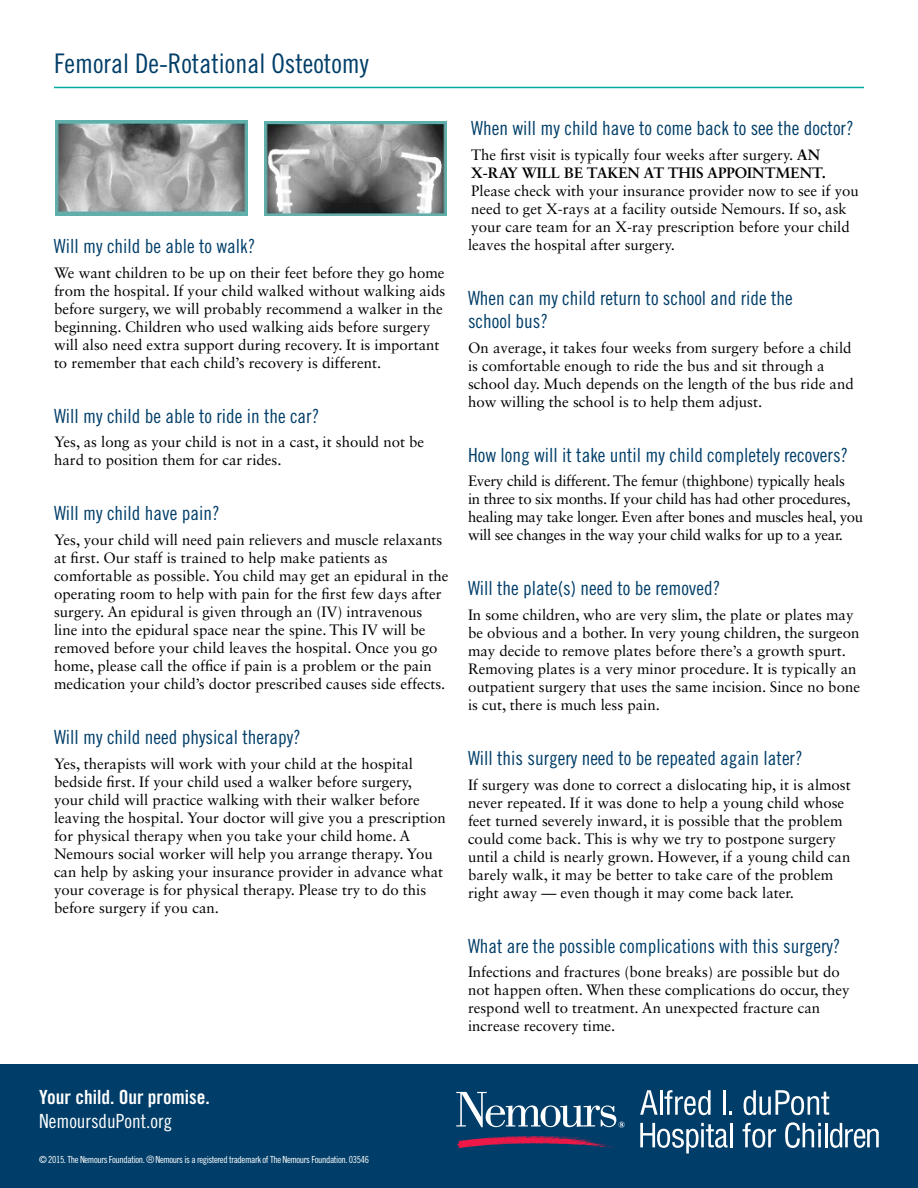
<style>
.page{position:relative;width:918px;height:1188px;background:#fff}
.page>*{position:absolute;margin:0;border:0;box-sizing:border-box;transform-origin:0 0}
.t1{font:27px "Trade Gothic LT Std Cn 18";color:#003e69}
.t2{font:19.5px/23.4px "Trade Gothic LT Std Cn 18";color:#003e69}
.t3{font:19.5px "Trade Gothic LT Std Bd Cn 20";color:#fff}
.t4{font:19.5px "Trade Gothic LT Std Cn 18";color:#fff}
.t5{font:15px/18px "Sabon LT Std";color:#000}
.t6{font:15px/18px "Sabon LT Std";letter-spacing:-.02em;color:#000}
.t7{font:9.75px "Trade Gothic LT Std Cn 18";letter-spacing:-.04em;color:#fff}
.s1{font-weight:700}
.s2{font-family:"Helvetica LT Std";font-stretch:condensed}
</style>
<div class="page">
<div style="left:0;top:1064px;width:918px;height:124px;background:#003e69"></div>
<svg style="left:457px;top:1136px;width:160px;height:13px"></svg>
<svg style="left:456px;top:1092px;width:169px;height:36px"></svg>
<svg style="left:640px;top:1090px;width:18px;height:25px"></svg>
<hr style="left:660px;top:1090px;width:2px;height:25px;background:#fff">
<svg style="left:664px;top:1090px;width:47px;height:25px"></svg>
<hr style="left:723px;top:1090px;width:3px;height:25px;background:#fff">
<svg style="left:729px;top:1111px;width:3px;height:4px"></svg>
<svg style="left:743px;top:1090px;width:86px;height:25px"></svg>
<svg style="left:640px;top:1123px;width:88px;height:31px"></svg>
<hr style="left:730px;top:1123px;width:3px;height:24px;background:#fff">
<svg style="left:743px;top:1123px;width:33px;height:25px"></svg>
<svg style="left:785px;top:1122px;width:36px;height:26px"></svg>
<hr style="left:818px;top:1129px;width:3px;height:18px;background:#fff">
<hr style="left:825px;top:1123px;width:3px;height:24px;background:#fff">
<svg style="left:830px;top:1123px;width:49px;height:25px"></svg>
<hr style="left:54px;top:87px;width:810px;height:1px;background:#00aca1">
<img style="left:56px;top:121px;width:191px;height:94px">
<img style="left:264px;top:122px;width:183px;height:93px">
<h1 class="t1" style="left:54px;top:48px;width:316px">Femoral De-Rotational Osteotomy</h1>
<h2 class="t2" style="left:54px;top:234px;width:203px">Will my child be able to walk?</h2>
<p class="t5" style="left:54px;top:263px;width:393px">We want children to be up on their feet before they go home from the hospital. If your child walked without walking aids before surgery, we will probably recommend a walker in the beginning. Children who used walking aids before surgery will also need extra support during recovery. It is important to remember that each child’s recovery is different.</p>
<h2 class="t2" style="left:54px;top:404px;width:267px">Will my child be able to ride in the car?</h2>
<p class="t5" style="left:54px;top:433px;width:372px">Yes, as long as your child is not in a cast, it should not be hard to position them for car rides.</p>
<h2 class="t2" style="left:54px;top:501px;width:167px">Will my child have pain?</h2>
<p class="t5" style="left:54px;top:531px;width:396px">Yes, your child will need pain relievers and muscle relaxants at first. Our staff is trained to help make patients as comfortable as possible. You child may get an epidural in the operating room to help with pain for the first few days after surgery. An epidural is given through an (IV) intravenous line into the epidural space near the spine. This IV will be removed before your child leaves the hospital. Once you go home, please call the office if pain is a problem or the pain medication your child’s doctor prescribed causes side effects.</p>
<h2 class="t2" style="left:54px;top:725px;width:248px">Will my child need physical therapy?</h2>
<p class="t5" style="left:54px;top:754px;width:393px">Yes, therapists will work with your child at the hospital bedside first. If your child used a walker before surgery, your child will practice walking with their walker before leaving the hospital. Your doctor will give you a prescription for physical therapy when you take your child home. A Nemours social worker will help you arrange therapy. You can help by asking your insurance provider in advance what your coverage is for physical therapy. Please try to do this before surgery if you can.</p>
<h2 class="t2" style="left:471px;top:116px;width:384px">When will my child have to come back to see the doctor?</h2>
<p class="t5" style="left:471px;top:145px;width:356px">The first visit is typically four weeks after surgery. <span class="s1">AN<br>X-RAY WILL BE TAKEN AT THIS APPOINTMENT.</span></p>
<p class="t5" style="left:468px;top:181px;width:392px">Please check with your insurance provider now to see if you need to get X-rays at a facility outside Nemours. If so, ask your care team for an X-ray prescription before your child leaves the hospital after surgery.</p>
<h2 class="t2" style="left:468px;top:286px;width:326px">When can my child return to school and ride the school bus?</h2>
<p class="t5" style="left:468px;top:338px;width:387px">On average, it takes four weeks from surgery before a child is comfortable enough to ride the bus and sit through a school day. Much depends on the length of the bus ride and how willing the school is to help them adjust.</p>
<h2 class="t2" style="left:468px;top:443px;width:382px">How long will it take until my child completely recovers?</h2>
<p class="t6" style="left:468px;top:472px;width:397px">Every child is different. The femur (thighbone) typically heals<br>in three to six months. If your child has had other procedures, healing may take longer. Even after bones and muscles heal, you will see changes in the way your child walks for up to a year.</p>
<h2 class="t2" style="left:468px;top:577px;width:254px">Will the plate(s) need to be removed?</h2>
<p class="t5" style="left:468px;top:606px;width:394px">In some children, who are very slim, the plate or plates may be obvious and a bother. In very young children, the surgeon may decide to remove plates before there’s a growth spurt.<br>Removing plates is a very minor procedure. It is typically an outpatient surgery that uses the same incision. Since no bone is cut, there is much less pain.</p>
<h2 class="t2" style="left:468px;top:746px;width:336px">Will this surgery need to be repeated again later?</h2>
<p class="t5" style="left:468px;top:775px;width:384px">If surgery was done to correct a dislocating hip, it is almost never repeated. If it was done to help a young child whose feet turned severely inward, it is possible that the problem could come back. This is why we try to postpone surgery until a child is nearly grown. However, if a young child can barely walk, it may be better to take care of the problem right away — even though it may come back later.</p>
<h2 class="t2" style="left:468px;top:934px;width:374px">What are the possible complications with this surgery?</h2>
<p class="t5" style="left:468px;top:963px;width:383px">Infections and fractures (bone breaks) are possible but do not happen often. When these complications do occur, they respond well to treatment. An unexpected fracture can increase recovery time.</p>
<h2 class="t3" style="left:39px;top:1085px;width:172px">Your child. Our promise.</h2>
<h2 class="t4" style="left:39px;top:1109px;width:135px">NemoursduPont.org</h2>
<p class="t7" style="left:39px;top:1154px;width:332px">© 2015. The Nemours Foundation. <span class="s2">®</span> Nemours is a registered trademark of The Nemours Foundation. 03546</p>
</div>
